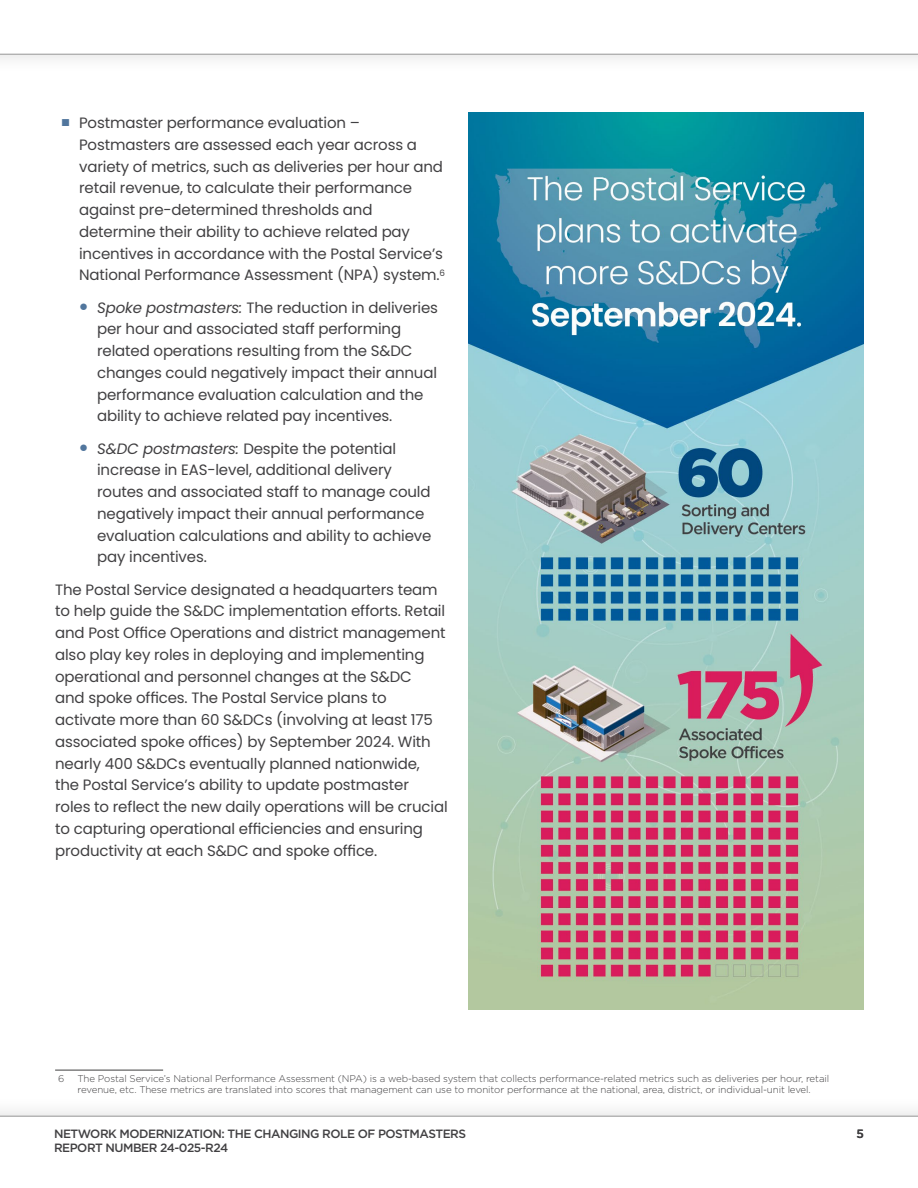
<style>
.page{position:relative;width:918px;height:1188px;background:#fff}
.page>*{position:absolute;margin:0;border:0;box-sizing:border-box;transform-origin:0 0}
.Body_Text{font:15px/21.8px "Poppins";letter-spacing:-.01em;color:#414042}
.t1{font:500 12px "Gotham";letter-spacing:-.04em;color:#414042}
.Footnote_Text{font:300 9.75px/11.7px "Gotham";letter-spacing:-.01em;color:#414042}
.s1{font-family:"Arial";color:#51769d}
.s2{font-style:italic}
</style>
<div class="page">
<svg style="left:0;top:53px;width:918px;height:1px"></svg>
<svg style="left:0;top:1116px;width:918px;height:1px"></svg>
<hr style="left:55px;top:1070px;width:108px;height:1px;background:#3e3e3e">
<img style="left:469px;top:112px;width:395px;height:898px">
<p class="Body_Text" style="left:79px;top:112px;width:367px;text-indent:-18px"><span class="s1">■</span> Postmaster performance evaluation – Postmasters are assessed each year across a variety of metrics, such as deliveries per hour and retail revenue, to calculate their performance against pre-determined thresholds and determine their ability to achieve related pay incentives in accordance with the Postal Service’s National Performance Assessment (NPA) system.<sup>6</sup></p>
<p class="Body_Text" style="left:97px;top:297px;width:342px;text-indent:-18px"><span class="s1">●</span> <span class="s2">Spoke postmasters:</span> The reduction in deliveries per hour and associated staff performing related operations resulting from the S&amp;DC changes could negatively impact their annual performance evaluation calculation and the ability to achieve related pay incentives.</p>
<p class="Body_Text" style="left:97px;top:438px;width:336px;text-indent:-18px"><span class="s1">●</span> <span class="s2">S&amp;DC postmasters:</span> Despite the potential increase in EAS-level, additional delivery routes and associated staff to manage could negatively impact their annual performance evaluation calculations and ability to achieve pay incentives.</p>
<p class="Body_Text" style="left:55px;top:579px;width:394px">The Postal Service designated a headquarters team to help guide the S&amp;DC implementation efforts. Retail and Post Office Operations and district management also play key roles in deploying and implementing operational and personnel changes at the S&amp;DC<br>and spoke offices. The Postal Service plans to activate more than 60 S&amp;DCs (involving at least 175 associated spoke offices) by September 2024. With nearly 400 S&amp;DCs eventually planned nationwide, the Postal Service’s ability to update postmaster roles to reflect the new daily operations will be crucial to capturing operational efficiencies and ensuring productivity at each S&amp;DC and spoke office.</p>
<p class="Footnote_Text" style="left:58px;top:1072px;width:8px">6</p>
<p class="Footnote_Text" style="left:78px;top:1072px;width:753px">The Postal Service’s National Performance Assessment (NPA) is a web-based system that collects performance-related metrics such as deliveries per hour, retail revenue, etc. These metrics are translated into scores that management can use to monitor performance at the national, area, district, or individual-unit level.</p>
<p class="t1" style="left:54px;top:1127px;width:414px">NETWORK MODERNIZATION: THE CHANGING ROLE OF POSTMASTERS</p>
<p class="t1" style="left:857px;top:1127px;width:9px">5</p>
<p class="t1" style="left:54px;top:1141px;width:176px">REPORT NUMBER 24-025-R24</p>
</div>
